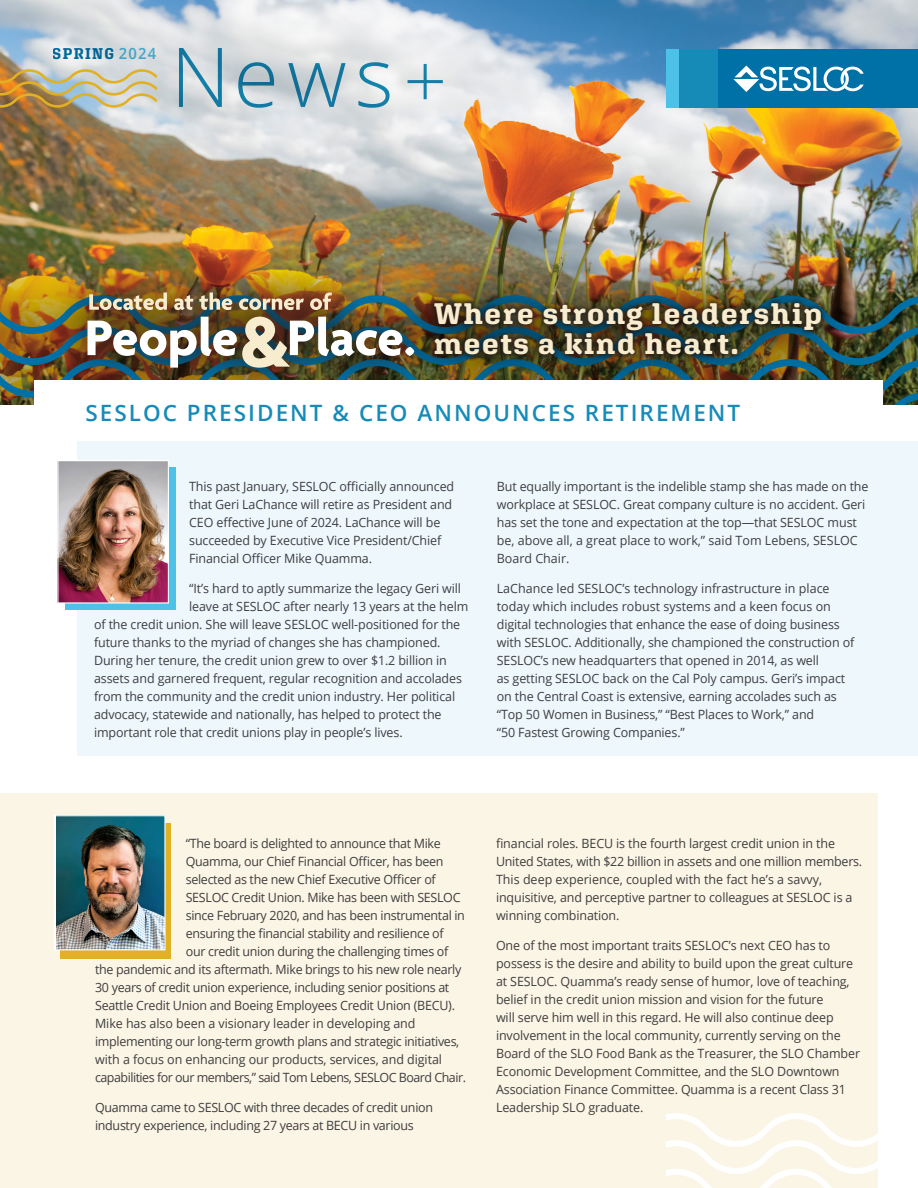
<style>
.page{position:relative;width:918px;height:1188px;background:#fff}
.page>*{position:absolute;margin:0;border:0;box-sizing:border-box;transform-origin:0 0}
.t1{font:300 82.5px "Open Sans";color:#168bb8}
.body_copy_-_ceo_letter{font:700 29.7px/30px "Aglet Slab";letter-spacing:.055em;color:#f8eccf}
.body_copy_-_ceo_letter-2{font:600 22.5px "Open Sans";letter-spacing:.09em;color:#168bb8}
.t2{font:700 15.6px "Aglet Slab";letter-spacing:.09em;color:#0071a7;scale:.95 1}
.body_copy{font:12.75px/18px "Open Sans";letter-spacing:-.01em;color:#3e3e3f}
.body_copy-2{font:12.75px "Open Sans";letter-spacing:-.04em;color:#3e3e3f}
.s1{font-family:"Open Sans";font-weight:600;color:#4dc1e8}
.s2{font-size:76.2px}
</style>
<div class="page">
<img style="left:0;top:0;width:918px;height:230px">
<img style="left:0;top:230px;width:918px;height:62px">
<div style="left:0;top:793px;width:878px;height:395px;background:#fbf5e5"></div>
<svg style="left:666px;top:1113px;width:212px;height:75px"></svg>
<img style="left:0;top:69px;width:157px;height:39px">
<div style="left:78px;top:442px;width:840px;height:314px;background:#eef8fc"></div>
<div style="left:666px;top:50px;width:198px;height:58px;background:#4dc1e8"></div>
<div style="left:679px;top:50px;width:233px;height:58px;background:#168bb8"></div>
<div style="left:719px;top:50px;width:199px;height:58px;background:#0071a7"></div>
<svg style="left:733px;top:66px;width:131px;height:26px"></svg>
<div style="left:60px;top:823px;width:111px;height:135px;background:#e2b023"></div>
<div style="left:65px;top:467px;width:110px;height:143px;background:#4dc1e8"></div>
<img style="left:56px;top:817px;width:108px;height:131px">
<div style="left:54px;top:815px;width:112px;height:135px;border:1px solid #fff"></div>
<img style="left:59px;top:462px;width:108px;height:140px">
<div style="left:57px;top:460px;width:112px;height:144px;border:1px solid #fff"></div>
<div style="left:385px;top:252px;width:485px;height:154px;background:#040503;opacity:.82"></div>
<div style="left:51px;top:258px;width:398px;height:146px;background:#211a19;opacity:.79"></div>
<img style="left:0;top:292px;width:918px;height:113px">
<div style="left:34px;top:380px;width:850px;height:54px;background:#fff"></div>
<p class="t2" style="left:53px;top:44px;width:110px">SPRING <span class="s1">2024</span></p>
<h1 class="t1" style="left:171px;top:20px;width:278px">News<span class="s2">+</span></h1>
<p class="body_copy_-_ceo_letter" style="left:434px;top:298px;width:390px">Where strong leadership meets a kind heart.</p>
<p class="body_copy_-_ceo_letter-2" style="left:86px;top:397px;width:656px">SESLOC PRESIDENT &amp; CEO ANNOUNCES RETIREMENT</p>
<p class="body_copy" style="left:189px;top:477px;width:267px">This past January, SESLOC officially announced that Geri LaChance will retire as President and CEO effective June of 2024. LaChance will be succeeded by Executive Vice President/Chief Financial Officer Mike Quamma.</p>
<p class="body_copy" style="left:189px;top:579px;width:273px">“It’s hard to aptly summarize the legacy Geri will</p>
<p class="body_copy" style="left:189px;top:597px;width:281px">leave at SESLOC after nearly 13 years at the helm</p>
<p class="body_copy" style="left:94px;top:615px;width:368px">of the credit union. She will leave SESLOC well-positioned for the</p>
<p class="body_copy" style="left:94px;top:633px;width:348px">future thanks to the myriad of changes she has championed.</p>
<p class="body_copy" style="left:94px;top:651px;width:354px">During her tenure, the credit union grew to over $1.2 billion in</p>
<p class="body_copy" style="left:94px;top:669px;width:370px">assets and garnered frequent, regular recognition and accolades</p>
<p class="body_copy" style="left:94px;top:687px;width:363px">from the community and the credit union industry. Her political</p>
<p class="body_copy" style="left:94px;top:705px;width:349px">advocacy, statewide and nationally, has helped to protect the</p>
<p class="body_copy" style="left:94px;top:723px;width:310px">important role that credit unions play in people’s lives.</p>
<p class="body_copy" style="left:497px;top:477px;width:373px">But equally important is the indelible stamp she has made on the workplace at SESLOC. Great company culture is no accident. Geri has set the tone and expectation at the top—that SESLOC must be, above all, a great place to work,” said Tom Lebens, SESLOC Board Chair.</p>
<p class="body_copy" style="left:497px;top:579px;width:359px">LaChance led SESLOC’s technology infrastructure in place today which includes robust systems and a keen focus on digital technologies that enhance the ease of doing business with SESLOC. Additionally, she championed the construction of SESLOC’s new headquarters that opened in 2014, as well<br>as getting SESLOC back on the Cal Poly campus. Geri’s impact on the Central Coast is extensive, earning accolades such as “Top 50 Women in Business,” “Best Places to Work,” and<br>“50 Fastest Growing Companies.”</p>
<p class="body_copy" style="left:186px;top:834px;width:257px">“The board is delighted to announce that Mike</p>
<p class="body_copy" style="left:186px;top:852px;width:259px">Quamma, our Chief Financial Officer, has been</p>
<p class="body_copy" style="left:186px;top:870px;width:252px">selected as the new Chief Executive Officer of</p>
<p class="body_copy" style="left:186px;top:888px;width:276px">SESLOC Credit Union. Mike has been with SESLOC</p>
<p class="body_copy" style="left:186px;top:906px;width:281px">since February 2020, and has been instrumental in</p>
<p class="body_copy" style="left:186px;top:924px;width:260px">ensuring the financial stability and resilience of</p>
<p class="body_copy" style="left:186px;top:942px;width:264px">our credit union during the challenging times of</p>
<p class="body_copy" style="left:95px;top:960px;width:368px">the pandemic and its aftermath. Mike brings to his new role nearly</p>
<p class="body_copy" style="left:95px;top:978px;width:356px">30 years of credit union experience, including senior positions at</p>
<p class="body_copy" style="left:95px;top:996px;width:362px">Seattle Credit Union and Boeing Employees Credit Union (BECU).</p>
<p class="body_copy" style="left:95px;top:1014px;width:322px">Mike has also been a visionary leader in developing and</p>
<p class="body_copy" style="left:95px;top:1032px;width:366px">implementing our long-term growth plans and strategic initiatives,</p>
<p class="body_copy" style="left:95px;top:1050px;width:349px">with a focus on enhancing our products, services, and digital</p>
<p class="body_copy-2" style="left:95px;top:1069px;width:372px">capabilities for our members,” said Tom Lebens, SESLOC Board Chair.</p>
<p class="body_copy" style="left:95px;top:1098px;width:340px">Quamma came to SESLOC with three decades of credit union industry experience, including 27 years at BECU in various</p>
<p class="body_copy" style="left:496px;top:834px;width:368px">financial roles. BECU is the fourth largest credit union in the United States, with $22 billion in assets and one million members.<br>This deep experience, coupled with the fact he’s a savvy, inquisitive, and perceptive partner to colleagues at SESLOC is a winning combination.</p>
<p class="body_copy" style="left:496px;top:936px;width:366px">One of the most important traits SESLOC’s next CEO has to possess is the desire and ability to build upon the great culture at SESLOC. Quamma’s ready sense of humor, love of teaching, belief in the credit union mission and vision for the future<br>will serve him well in this regard. He will also continue deep involvement in the local community, currently serving on the Board of the SLO Food Bank as the Treasurer, the SLO Chamber Economic Development Committee, and the SLO Downtown Association Finance Committee. Quamma is a recent Class 31<br>Leadership SLO graduate.</p>
</div>
